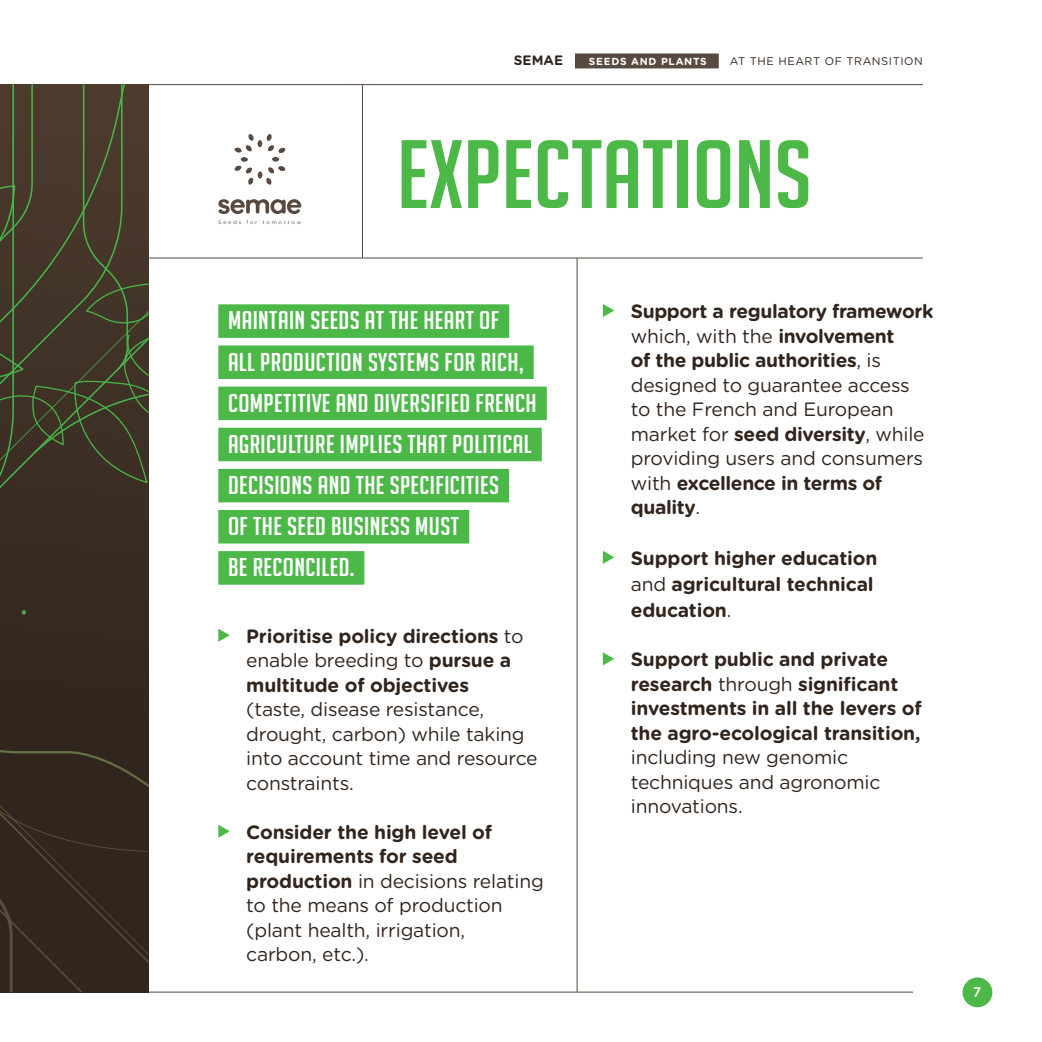
<style>
.page{position:relative;width:1042px;height:1042px;background:#fff}
.page>*{position:absolute;margin:0;border:0;box-sizing:border-box;transform-origin:0 0}
.t1{font:94.5px "Big Noodle Titling";color:#4cb848;scale:1.1 1}
.t2{font:25.2px/41.1px "Big Noodle Titling";letter-spacing:.015em;color:#fff;scale:1.1 1}
.t3{font:19.25px/24.5px "Gotham Rounded";letter-spacing:-.01em;color:#31251e}
.t4{font:700 19.25px/24.5px "Gotham Rounded";letter-spacing:-.01em;color:#31251e}
.t5{font:500 14px "Gotham Rounded";color:#fff}
.t6{font:700 13.65px "Gotham Rounded";color:#31251e}
.t7{font:11.03px "Gotham Rounded";letter-spacing:.05em;color:#31251e}
.t8{font:700 10.15px "Gotham Rounded";letter-spacing:.07em;color:#fff}
.s1{font-weight:400}
.s2{font-weight:700}
</style>
<div class="page">
<hr style="left:0;top:84px;width:923px;height:1px;background:#594a41">
<hr style="left:0;top:992px;width:913px;height:1px;background:#594a41">
<div style="left:0;top:84px;width:149px;height:908px;background:#352921"></div>
<div style="left:962px;top:977px;width:30px;height:30px;background:#4cb848;border-radius:50%"></div>
<div style="left:218px;top:304px;width:291px;height:34px;background:#4cb848"></div>
<div style="left:218px;top:345px;width:316px;height:34px;background:#4cb848"></div>
<div style="left:218px;top:387px;width:329px;height:33px;background:#4cb848"></div>
<div style="left:218px;top:428px;width:324px;height:33px;background:#4cb848"></div>
<div style="left:218px;top:469px;width:291px;height:33px;background:#4cb848"></div>
<div style="left:218px;top:510px;width:251px;height:33px;background:#4cb848"></div>
<div style="left:218px;top:551px;width:146px;height:34px;background:#4cb848"></div>
<svg style="left:218px;top:628px;width:12px;height:14px"></svg>
<svg style="left:218px;top:824px;width:12px;height:14px"></svg>
<svg style="left:603px;top:304px;width:11px;height:13px"></svg>
<svg style="left:603px;top:551px;width:11px;height:13px"></svg>
<svg style="left:603px;top:652px;width:11px;height:13px"></svg>
<hr style="left:149px;top:258px;width:774px;height:1px;background:#594a41">
<hr style="left:362px;top:84px;width:1px;height:174px;background:#594a41">
<hr style="left:577px;top:258px;width:1px;height:734px;background:#594a41">
<svg style="left:0;top:806px;width:149px;height:186px"></svg>
<svg style="left:0;top:750px;width:149px;height:37px"></svg>
<svg style="left:0;top:84px;width:149px;height:404px"></svg>
<svg style="left:22px;top:610px;width:4px;height:5px"></svg>
<div style="left:575px;top:53px;width:144px;height:15px;background:#594a41"></div>
<svg style="left:218px;top:199px;width:83px;height:15px"></svg>
<svg style="left:234px;top:134px;width:51px;height:51px"></svg>
<svg style="left:218px;top:220px;width:39px;height:4px"></svg>
<svg style="left:263px;top:221px;width:38px;height:3px"></svg>
<p class="t6" style="left:514px;top:51px;width:51px">SEMAE</p>
<p class="t8" style="left:589px;top:54px;width:119px">SEEDS AND PLANTS</p>
<p class="t7" style="left:730px;top:53px;width:194px">AT THE HEART OF TRANSITION</p>
<h1 class="t1" style="left:397px;top:124px;width:379px">EXPECTATIONS</h1>
<h2 class="t2" style="left:228px;top:300px;width:282px">MAINTAIN SEEDS AT THE HEART OF<br>ALL PRODUCTION SYSTEMS FOR RICH,<br>COMPETITIVE AND DIVERSIFIED FRENCH<br>AGRICULTURE IMPLIES THAT POLITICAL<br>DECISIONS AND THE SPECIFICITIES<br>OF THE SEED BUSINESS MUST<br>BE RECONCILED.</h2>
<p class="t4" style="left:246px;top:623px;width:279px">Prioritise policy directions <span class="s1">to enable breeding to</span> pursue a multitude of objectives</p>
<p class="t3" style="left:246px;top:696px;width:293px">(taste, disease resistance, drought, carbon) while taking into account time and resource constraints.</p>
<p class="t3" style="left:246px;top:819px;width:299px"><span class="s2">Consider the high level of requirements for seed production</span> in decisions relating to the means of production (plant health, irrigation,<br>carbon, etc.).</p>
<p class="t3" style="left:631px;top:298px;width:304px"><span class="s2">Support a regulatory framework </span>which, with the <span class="s2">involvement<br>of the public authorities</span>, is designed to guarantee access to the French and European market for <span class="s2">seed diversity</span>, while providing users and consumers with <span class="s2">excellence in terms of quality</span>.</p>
<p class="t4" style="left:631px;top:544px;width:248px;line-height:26.2px">Support higher education <span class="s1">and</span> agricultural technical education<span class="s1">.</span></p>
<p class="t4" style="left:631px;top:646px;width:292px">Support public and private research <span class="s1">through</span> significant investments in all the levers of the agro-ecological transition,</p>
<p class="t3" style="left:631px;top:744px;width:251px">including new genomic techniques and agronomic innovations.</p>
<p class="t5" style="left:973px;top:982px;width:10px">7</p>
</div>
